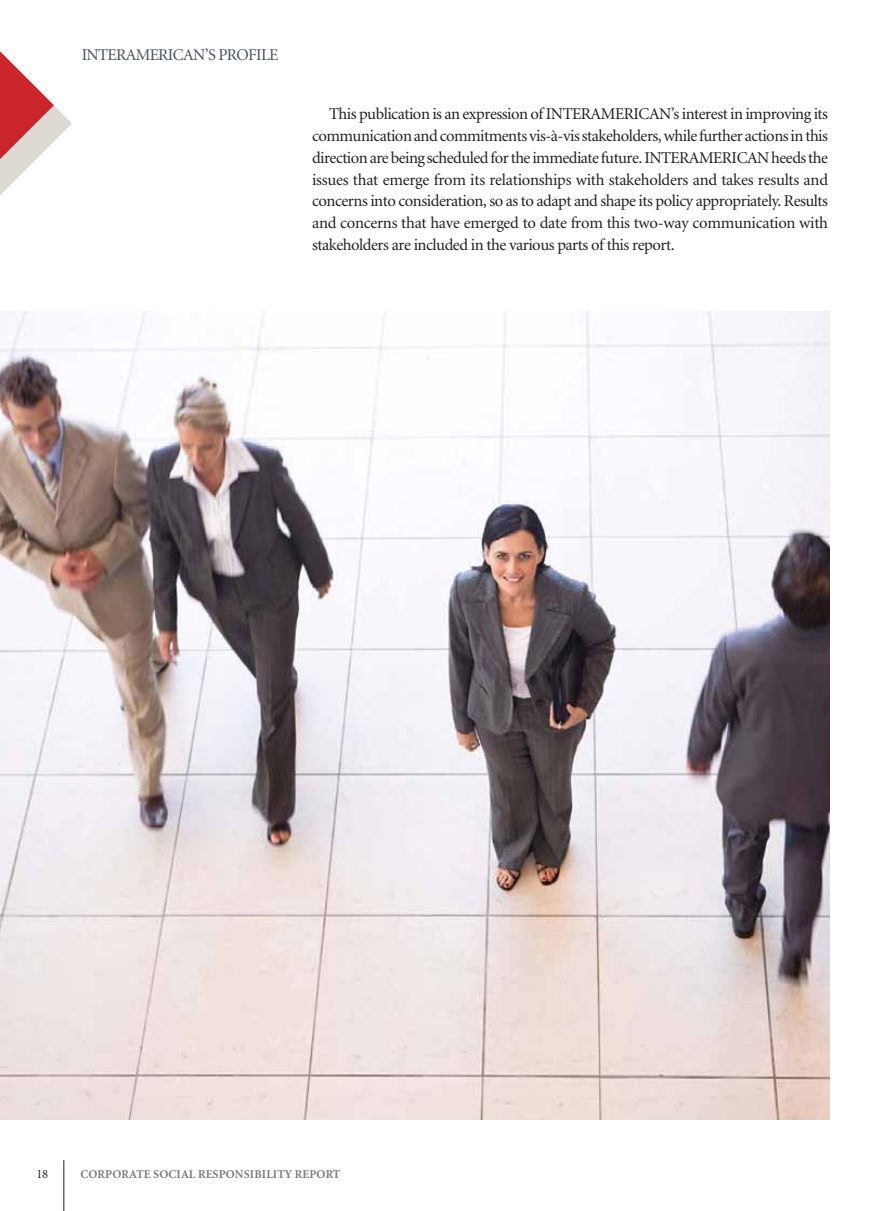
<style>
.page{position:relative;width:893px;height:1211px;background:#fff}
.page>*{position:absolute;margin:0;border:0;box-sizing:border-box;transform-origin:0 0}
.t1{font:16.5px/21.8px "Minion Greek";letter-spacing:-.03em;color:#231f20;text-align:justify}
.t2{font:16.5px "Minion Greek";letter-spacing:-.04em;color:#475261}
.t3{font:12.6px "Minion Greek";color:#231f20}
.t4{font:700 12px "Minion OS Greek";letter-spacing:.01em;color:#777c83}
</style>
<div class="page">
<svg style="left:0;top:51px;width:72px;height:144px"></svg>
<img style="left:0;top:311px;width:829px;height:809px">
<hr style="left:63px;top:1160px;width:1px;height:50px;background:#231f20">
<p class="t2" style="left:82px;top:48px;width:198px">INTERAMERICAN’S PROFILE</p>
<p class="t1" style="left:312px;top:104px;width:517px;text-indent:17px">This publication is an expression of INTERAMERICAN’s interest in improving its communication and commitments vis-à-vis stakeholders, while further actions in this direction are being scheduled for the immediate future. INTERAMERICAN heeds the issues that emerge from its relationships with stakeholders and takes results and concerns into consideration, so as to adapt and shape its policy appropriately. Results and concerns that have emerged to date from this two-way communication with stakeholders are included in the various parts of this report.</p>
<p class="t3" style="left:36px;top:1168px;width:13px">18</p>
<p class="t4" style="left:80px;top:1168px;width:261px">CORPORATE SOCIAL RESPONSIBILITY REPORT</p>
</div>
